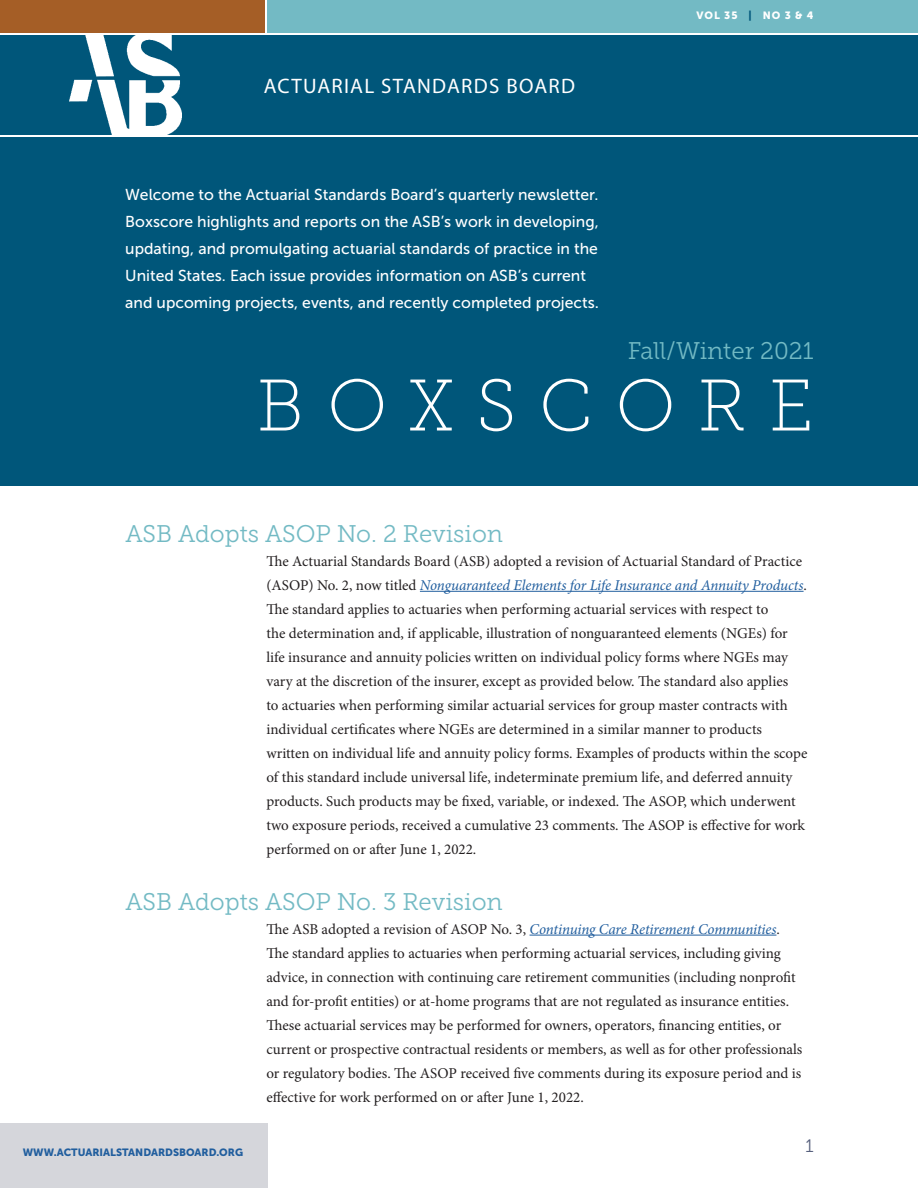
<style>
.page{position:relative;width:918px;height:1188px;background:#fff}
.page>*{position:absolute;margin:0;border:0;box-sizing:border-box;transform-origin:0 0}
.t1{font:72.75px "Museo Slab 100";letter-spacing:.31em;color:#fff}
.article_heads{font:24px "Museo Slab 300";letter-spacing:-.005em;color:#73bac4}
.Big_Heads{font:24px "Museo Slab 300";color:#73bac4}
.project_name{font:21px "Myriad Pro";letter-spacing:.06em;color:#fff}
.Big_Heads-2{font:18px "Museo Slab 300";color:#57607d}
.project_name-2{font:15.75px/27px "Museo Sans 500";color:#fff}
.Text{font:15px/24px "Minion Pro";color:#231f20}
.program_area{font:10.5px "Museo Sans 900";color:#215e9e}
.program_area-2{font:10.5px "Museo Sans 900";letter-spacing:.09em;color:#fff}
.s1{color:#00567a}
.s2{font-size:16.5px}
.s3{font-style:italic;color:#215e9e}
</style>
<div class="page">
<div style="left:267px;top:0;width:651px;height:32px;background:#73bac4"></div>
<hr style="left:420px;top:591px;width:384px;height:1px;background:#215e9e">
<hr style="left:530px;top:935px;width:247px;height:1px;background:#215e9e">
<div style="left:0;top:1123px;width:267px;height:65px;background:#d5d6db"></div>
<div style="left:0;top:138px;width:918px;height:348px;background:#00567a"></div>
<div style="left:0;top:35px;width:918px;height:100px;background:#00567a"></div>
<img style="left:69px;top:32px;width:113px;height:103px">
<div style="left:0;top:0;width:265px;height:32px;background:#a55e26"></div>
<p class="project_name" style="left:264px;top:73px;width:313px">ACTUARIAL STANDARDS BOARD</p>
<p class="program_area-2" style="left:697px;top:10px;width:119px">VOL 35 <span class="s1">|</span> NO 3 &amp; 4</p>
<p class="project_name-2" style="left:125px;top:181px;width:475px">Welcome to the Actuarial Standards Board’s quarterly newsletter.<br>Boxscore highlights and reports on the ASB’s work in developing, updating, and promulgating actuarial standards of practice in the United States. Each issue provides information on ASB’s current and upcoming projects, events, and recently completed projects<span class="s2">.</span></p>
<p class="Big_Heads" style="left:628px;top:337px;width:187px">Fall/Winter 2021</p>
<p class="t1" style="left:257px;top:366px;width:559px">BOXSCORE</p>
<p class="article_heads" style="left:125px;top:520px;width:379px">ASB Adopts ASOP No. 2 Revision</p>
<p class="Text" style="left:266px;top:549px;width:543px">The Actuarial Standards Board (ASB) adopted a revision of Actuarial Standard of Practice (ASOP) No. 2, now titled <span class="s3">Nonguaranteed Elements for Life Insurance and Annuity Products</span>.<br>The standard applies to actuaries when performing actuarial services with respect to<br>the determination and, if applicable, illustration of nonguaranteed elements (NGEs) for life insurance and annuity policies written on individual policy forms where NGEs may vary at the discretion of the insurer, except as provided below. The standard also applies<br>to actuaries when performing similar actuarial services for group master contracts with individual certificates where NGEs are determined in a similar manner to products written on individual life and annuity policy forms. Examples of products within the scope of this standard include universal life, indeterminate premium life, and deferred annuity products. Such products may be fixed, variable, or indexed. The ASOP, which underwent two exposure periods, received a cumulative 23 comments. The ASOP is effective for work performed on or after June 1, 2022.</p>
<p class="article_heads" style="left:125px;top:888px;width:379px">ASB Adopts ASOP No. 3 Revision</p>
<p class="Text" style="left:266px;top:917px;width:538px">The ASB adopted a revision of ASOP No. 3, <span class="s3">Continuing Care Retirement Communities</span>.<br>The standard applies to actuaries when performing actuarial services, including giving advice, in connection with continuing care retirement communities (including nonprofit and for-profit entities) or at-home programs that are not regulated as insurance entities.<br>These actuarial services may be performed for owners, operators, financing entities, or current or prospective contractual residents or members, as well as for other professionals or regulatory bodies. The ASOP received five comments during its exposure period and is effective for work performed on or after June 1, 2022.</p>
<p class="program_area" style="left:23px;top:1146px;width:222px">WWW.ACTUARIALSTANDARDSBOARD.ORG</p>
<p class="Big_Heads-2" style="left:805px;top:1136px;width:10px">1</p>
</div>
